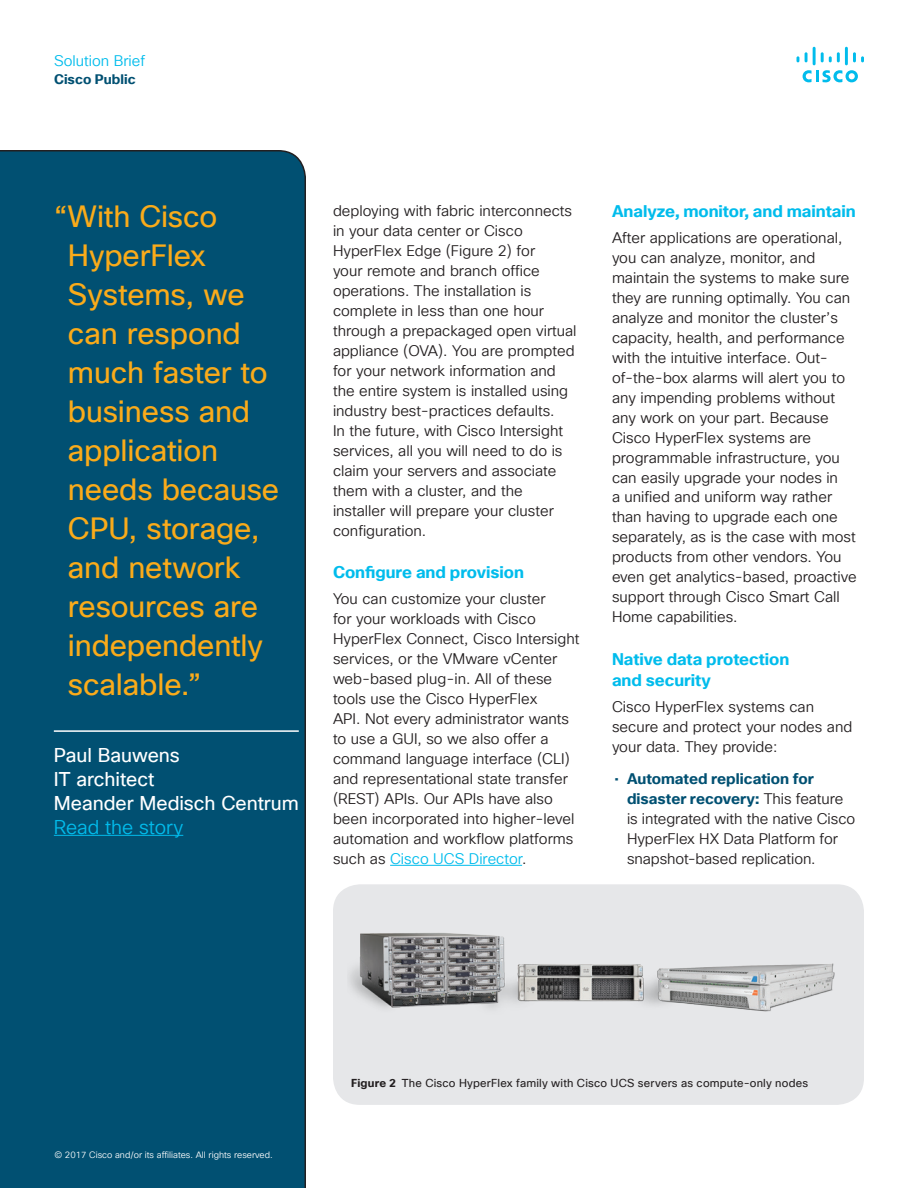
<style>
.page{position:relative;width:918px;height:1188px;background:#fff}
.page>*{position:absolute;margin:0;border:0;box-sizing:border-box;transform-origin:0 0}
.Pull_Quote_Body{font:30px/39px "Cisco Sans TT";letter-spacing:-.005em;color:#faab1a}
.Pull_Quote_Author_Ti{font:19.5px/24px "Cisco Sans TT";letter-spacing:-.005em;color:#fff}
.Pull_Quote_Author_Na{font:19.5px "Cisco Sans TT";letter-spacing:-.005em;color:#fff}
.Subhead3_Blue{font:700 16.5px/21.5px "Cisco Sans TT";letter-spacing:-.005em;color:#01bcec}
.Body{font:15px/20px "Cisco Sans TT Light";color:#231f20}
.t1{font:15px "Cisco Sans TT Light";color:#01bcec}
.t2{font:700 13.5px "Cisco Sans TT";color:#015072}
.t3{font:11.25px "Cisco Sans TT";letter-spacing:.015em;color:#231f20}
.t4{font:9px "Cisco Sans TT Light";color:#fff}
.s1{font-family:"Cisco Sans TT Light";color:#01bcec}
.s2{color:#01bcec}
.s3{font-family:"Cisco Sans TT";color:#015072}
.s4{font-family:"Cisco Sans TT";font-weight:700;color:#015072}
.s5{font-weight:700}
</style>
<div class="page">
<svg style="left:803px;top:70px;width:55px;height:12px"></svg>
<svg style="left:797px;top:56px;width:2px;height:6px"></svg>
<svg style="left:805px;top:52px;width:3px;height:10px"></svg>
<hr style="left:813px;top:47px;width:3px;height:18px;background:#01bcec">
<svg style="left:821px;top:52px;width:19px;height:10px"></svg>
<hr style="left:845px;top:47px;width:3px;height:18px;background:#01bcec">
<svg style="left:853px;top:52px;width:11px;height:10px"></svg>
<div style="left:0;top:150px;width:306px;height:1038px;background:#015072"></div>
<hr style="left:54px;top:730px;width:245px;height:2px;background:#fff">
<hr style="left:54px;top:835px;width:129px;height:1px;background:#01bcec">
<div style="left:333px;top:884px;width:531px;height:221px;background:#e6e7e9;border-radius:27px"></div>
<img style="left:350px;top:864px;width:499px;height:148px">
<p class="t1" style="left:54px;top:51px;width:93px">Solution Brief</p>
<p class="t2" style="left:54px;top:70px;width:83px">Cisco Public</p>
<p class="Pull_Quote_Body" style="left:68px;top:198px;width:213px;text-indent:-14px">“With Cisco<br>HyperFlex<br>Systems, we can respond much faster to business and application needs because<br>CPU, storage, and network resources are independently scalable.”</p>
<p class="Pull_Quote_Author_Na" style="left:54px;top:742px;width:127px">Paul Bauwens</p>
<p class="Pull_Quote_Author_Ti" style="left:54px;top:768px;width:246px">IT architect<br>Meander Medisch Centrum<br><span class="s1">Read the story</span></p>
<p class="Body" style="left:333px;top:201px;width:245px">deploying with fabric interconnects in your data center or Cisco<br>HyperFlex Edge (Figure 2) for<br>your remote and branch office operations. The installation is complete in less than one hour through a prepackaged open virtual appliance (OVA). You are prompted for your network information and the entire system is installed using industry best-practices defaults.<br>In the future, with Cisco Intersight services, all you will need to do is claim your servers and associate them with a cluster, and the installer will prepare your cluster configuration.</p>
<p class="Subhead3_Blue" style="left:333px;top:562px;width:192px">Configure and provision</p>
<p class="Body" style="left:333px;top:589px;width:248px">You can customize your cluster<br>for your workloads with Cisco<br>HyperFlex Connect, Cisco Intersight services, or the VMware vCenter web-based plug-in. All of these tools use the Cisco HyperFlex<br>API. Not every administrator wants to use a GUI, so we also offer a command language interface (CLI) and representational state transfer (REST) APIs. Our APIs have also been incorporated into higher-level automation and workflow platforms such as <span class="s2">Cisco UCS Director</span>.</p>
<p class="Subhead3_Blue" style="left:612px;top:201px;width:245px">Analyze, monitor, and maintain</p>
<p class="Body" style="left:612px;top:228px;width:246px">After applications are operational, you can analyze, monitor, and maintain the systems to make sure they are running optimally. You can analyze and monitor the cluster’s capacity, health, and performance with the intuitive interface. Out&shy;of-the-box alarms will alert you to any impending problems without any work on your part. Because<br>Cisco HyperFlex systems are programmable infrastructure, you can easily upgrade your nodes in<br>a unified and uniform way rather than having to upgrade each one separately, as is the case with most products from other vendors. You even get analytics-based, proactive support through Cisco Smart Call<br>Home capabilities.</p>
<p class="Subhead3_Blue" style="left:612px;top:649px;width:179px">Native data protection and security</p>
<p class="Body" style="left:612px;top:697px;width:242px">Cisco HyperFlex systems can secure and protect your nodes and your data. They provide:</p>
<p class="Body" style="left:627px;top:769px;width:230px;text-indent:-13px"><span class="s3">•</span> <span class="s4">Automated replication for disaster recovery:</span> This feature is integrated with the native Cisco<br>HyperFlex HX Data Platform for snapshot-based replication.</p>
<p class="t4" style="left:54px;top:1149px;width:220px">© 2017 Cisco and/or its affiliates. All rights reserved.</p>
<p class="t3" style="left:351px;top:1076px;width:459px"><span class="s5">Figure 2</span> The Cisco HyperFlex family with Cisco UCS servers as compute-only nodes</p>
</div>
